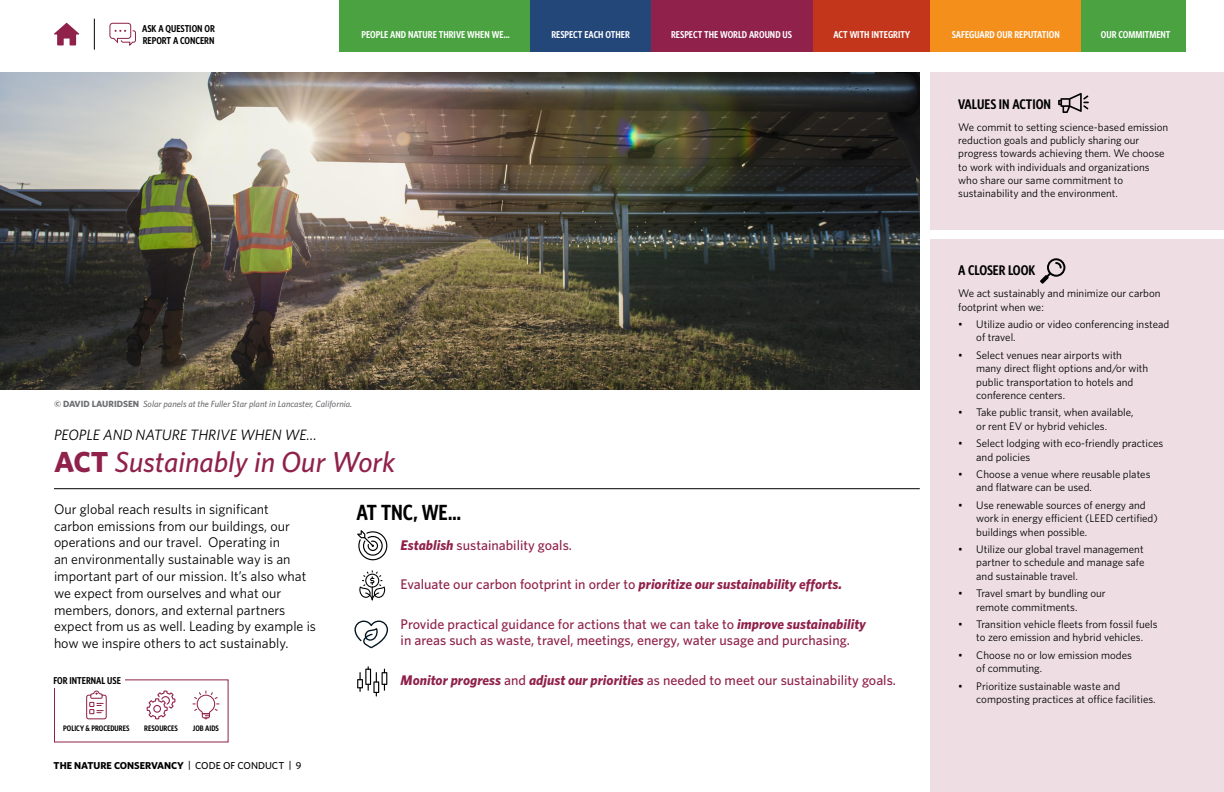
<style>
.page{position:relative;width:1224px;height:792px;background:#fff}
.page>*{position:absolute;margin:0;border:0;box-sizing:border-box;transform-origin:0 0}
.t1{font:italic 500 29px "Whitney";color:#8f214a}
.t2{font:600 22px "Whitney Condensed";color:#000}
.t3{font:italic 15px "Whitney";color:#000}
.t4{font:14px/16.8px "Whitney";color:#000}
.t5{font:500 14px/16.8px "Whitney";color:#8f214a}
.t6{font:600 14px "Whitney Condensed";color:#000}
.t7{font:11px/13.2px "Whitney";color:#000}
.t8{font:600 10px "Whitney Condensed";color:#fff}
.t9{font:600 10px/12px "Whitney Condensed";color:#000}
.t10{font:700 10px "Whitney";color:#000}
.t11{font:italic 500 9px "Whitney";color:#6d6e71}
.t12{font:600 8px "Whitney Condensed";color:#000}
.s1{font-weight:700;font-style:normal}
.s2{font-weight:700;font-style:italic}
.s3{font-weight:500}
</style>
<div class="page">
<img style="left:0;top:72px;width:920px;height:317px">
<hr style="left:54px;top:488px;width:866px;height:1px;background:#000">
<svg style="left:357px;top:530px;width:30px;height:30px"></svg>
<svg style="left:359px;top:570px;width:27px;height:31px"></svg>
<svg style="left:357px;top:666px;width:30px;height:31px"></svg>
<svg style="left:109px;top:22px;width:27px;height:24px"></svg>
<hr style="left:94px;top:19px;width:1px;height:31px;background:#000">
<div style="left:931px;top:72px;width:293px;height:720px;background:#eedee4"></div>
<div style="left:923px;top:230px;width:301px;height:9px;background:#fff"></div>
<svg style="left:1040px;top:258px;width:25px;height:26px"></svg>
<svg style="left:1058px;top:93px;width:31px;height:20px"></svg>
<div style="left:340px;top:0;width:191px;height:51px;background:#4aa340"></div>
<div style="left:530px;top:0;width:121px;height:51px;background:#24477a"></div>
<div style="left:651px;top:0;width:162px;height:51px;background:#8f214a"></div>
<div style="left:813px;top:0;width:118px;height:51px;background:#c4361c"></div>
<div style="left:931px;top:0;width:150px;height:51px;background:#f58f1c"></div>
<div style="left:1081px;top:0;width:104px;height:51px;background:#4aa340"></div>
<svg style="left:54px;top:23px;width:25px;height:22px"></svg>
<svg style="left:86px;top:691px;width:21px;height:28px"></svg>
<svg style="left:193px;top:691px;width:26px;height:28px"></svg>
<svg style="left:147px;top:691px;width:28px;height:28px"></svg>
<svg style="left:354px;top:621px;width:34px;height:27px"></svg>
<p class="t9" style="left:142px;top:22px;width:74px">ASK A QUESTION OR<br>REPORT A CONCERN</p>
<p class="t8" style="left:362px;top:29px;width:149px">PEOPLE AND NATURE THRIVE WHEN WE…</p>
<p class="t8" style="left:551px;top:29px;width:80px">RESPECT EACH OTHER</p>
<p class="t8" style="left:671px;top:29px;width:122px">RESPECT THE WORLD AROUND US</p>
<p class="t8" style="left:833px;top:29px;width:78px">ACT WITH INTEGRITY</p>
<p class="t8" style="left:952px;top:29px;width:109px">SAFEGUARD OUR REPUTATION</p>
<p class="t8" style="left:1101px;top:29px;width:71px">OUR COMMITMENT</p>
<p class="t6" style="left:958px;top:96px;width:94px">VALUES IN ACTION</p>
<p class="t7" style="left:958px;top:120px;width:212px">We commit to setting science-based emission reduction goals and publicly sharing our progress towards achieving them. We choose to work with individuals and organizations who share our same commitment to sustainability and the environment.</p>
<p class="t11" style="left:54px;top:399px;width:300px"><span class="s1">© DAVID LAURIDSEN</span> Solar panels at the Fuller Star plant in Lancaster, California.</p>
<p class="t3" style="left:54px;top:426px;width:265px">PEOPLE AND NATURE THRIVE WHEN WE…</p>
<p class="t1" style="left:54px;top:445px;width:343px"><span class="s1">ACT</span> Sustainably in Our Work</p>
<p class="t4" style="left:54px;top:500px;width:264px">Our global reach results in significant<br>carbon emissions from our buildings, our operations and our travel. Operating in<br>an environmentally sustainable way is an important part of our mission. It’s also what we expect from ourselves and what our members, donors, and external partners expect from us as well. Leading by example is how we inspire others to act sustainably.</p>
<p class="t2" style="left:357px;top:499px;width:106px">AT TNC, WE…</p>
<p class="t5" style="left:401px;top:536px;width:173px"><span class="s2">Establish</span> sustainability goals.</p>
<p class="t5" style="left:401px;top:576px;width:443px">Evaluate our carbon footprint in order to <span class="s2">prioritize our sustainability efforts.</span></p>
<p class="t5" style="left:401px;top:615px;width:467px">Provide practical guidance for actions that we can take to <span class="s2">improve sustainability </span>in areas such as waste, travel, meetings, energy, water usage and purchasing.</p>
<p class="t5" style="left:401px;top:671px;width:497px"><span class="s2">Monitor progress</span> and <span class="s2">adjust our priorities</span> as needed to meet our sustainability goals.</p>
<p class="t9" style="left:53px;top:674px;width:69px">FOR INTERNAL USE</p>
<p class="t12" style="left:63px;top:724px;width:68px">POLICY &amp; PROCEDURES</p>
<p class="t12" style="left:144px;top:724px;width:35px">RESOURCES</p>
<p class="t12" style="left:193px;top:724px;width:27px">JOB AIDS</p>
<p class="t10" style="left:54px;top:760px;width:249px">THE NATURE CONSERVANCY <span class="s3">| CODE OF CONDUCT | 9</span></p>
<p class="t6" style="left:958px;top:262px;width:79px">A CLOSER LOOK</p>
<p class="t7" style="left:958px;top:287px;width:204px">We act sustainably and minimize our carbon footprint when we:</p>
<p class="t7" style="left:976px;top:318px;width:195px;text-indent:-18px">• Utilize audio or video conferencing instead of travel.</p>
<p class="t7" style="left:976px;top:348px;width:174px;text-indent:-18px">• Select venues near airports with many direct flight options and/or with public transportation to hotels and conference centers.</p>
<p class="t7" style="left:976px;top:406px;width:159px;text-indent:-18px">• Take public transit, when available, or rent EV or hybrid vehicles.</p>
<p class="t7" style="left:976px;top:437px;width:189px;text-indent:-18px">• Select lodging with eco-friendly practices and policies</p>
<p class="t7" style="left:976px;top:468px;width:176px;text-indent:-18px">• Choose a venue where reusable plates and flatware can be used.</p>
<p class="t7" style="left:976px;top:498px;width:183px;text-indent:-18px">• Use renewable sources of energy and work in energy efficient (LEED certified) buildings when possible.</p>
<p class="t7" style="left:976px;top:543px;width:170px;text-align:justify;text-indent:-18px">• Utilize our global travel management partner to schedule and manage safe and sustainable travel.</p>
<p class="t7" style="left:976px;top:587px;width:131px;text-indent:-18px">• Travel smart by bundling our remote commitments.</p>
<p class="t7" style="left:958px;top:618px;width:201px;text-align:center">• Transition vehicle fleets from fossil fuels to zero emission and hybrid vehicles.</p>
<p class="t7" style="left:976px;top:648px;width:157px;text-indent:-18px">• Choose no or low emission modes of commuting.</p>
<p class="t7" style="left:976px;top:679px;width:181px;text-indent:-18px">• Prioritize sustainable waste and composting practices at office facilities.</p>
</div>
